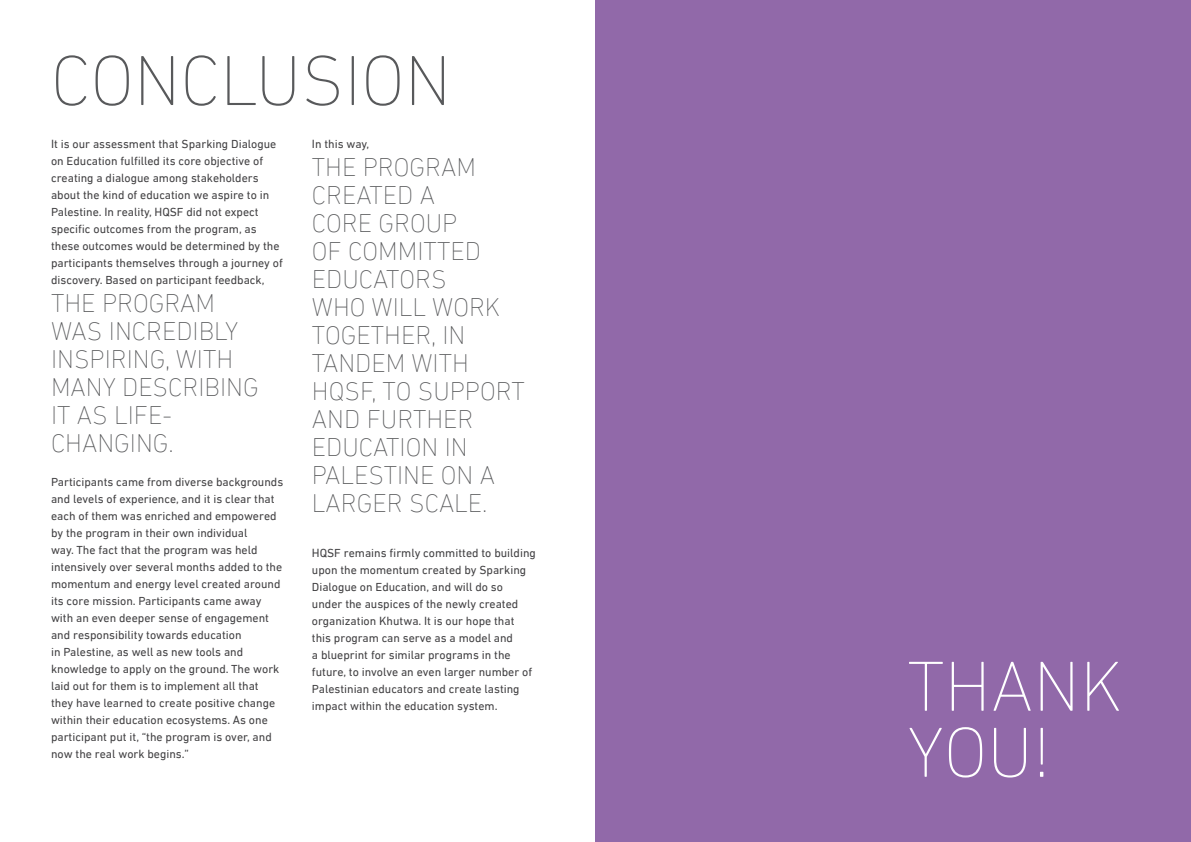
<style>
.page{position:relative;width:1191px;height:842px;background:#fff}
.page>*{position:absolute;margin:0;border:0;box-sizing:border-box;transform-origin:0 0}
.t1{font:200 72px "DIN Next LT Arabic";color:#58595b}
.t2{font:200 72px/66px "DIN Next LT Arabic";color:#fff}
.t3{font:200 26px/28px "DIN Next LT Arabic";color:#58595b}
.t4{font:12px/17px "DIN Next LTW23";color:#414042}
</style>
<div class="page">
<div style="left:595px;top:0;width:596px;height:842px;background:#9169a9"></div>
<h1 class="t1" style="left:51px;top:38px;width:402px">CONCLUSION</h1>
<p class="t4" style="left:51px;top:135px;width:233px">It is our assessment that Sparking Dialogue on Education fulfilled its core objective of creating a dialogue among stakeholders about the kind of education we aspire to in Palestine. In reality, HQSF did not expect specific outcomes from the program, as these outcomes would be determined by the participants themselves through a journey of discovery. Based on participant feedback,</p>
<h2 class="t3" style="left:51px;top:289px;width:209px">THE PROGRAM<br>WAS INCREDIBLY<br>INSPIRING, WITH<br>MANY DESCRIBING<br>IT AS LIFE-<br>CHANGING.</h2>
<p class="t4" style="left:51px;top:473px;width:234px">Participants came from diverse backgrounds and levels of experience, and it is clear that each of them was enriched and empowered by the program in their own individual<br>way. The fact that the program was held intensively over several months added to the momentum and energy level created around its core mission. Participants came away with an even deeper sense of engagement and responsibility towards education<br>in Palestine, as well as new tools and knowledge to apply on the ground. The work laid out for them is to implement all that they have learned to create positive change within their education ecosystems. As one participant put it, “the program is over, and now the real work begins.”</p>
<p class="t4" style="left:312px;top:135px;width:59px">In this way,</p>
<h2 class="t3" style="left:312px;top:153px;width:214px">THE PROGRAM<br>CREATED A<br>CORE GROUP<br>OF COMMITTED<br>EDUCATORS<br>WHO WILL WORK<br>TOGETHER, IN<br>TANDEM WITH<br>HQSF, TO SUPPORT<br>AND FURTHER<br>EDUCATION IN<br>PALESTINE ON A<br>LARGER SCALE.</h2>
<p class="t4" style="left:312px;top:544px;width:225px">HQSF remains firmly committed to building upon the momentum created by Sparking Dialogue on Education, and will do so under the auspices of the newly created organization Khutwa. It is our hope that this program can serve as a model and<br>a blueprint for similar programs in the future, to involve an even larger number of Palestinian educators and create lasting impact within the education system.</p>
<h1 class="t2" style="left:907px;top:653px;width:216px">THANK<br>YOU!</h1>
</div>
